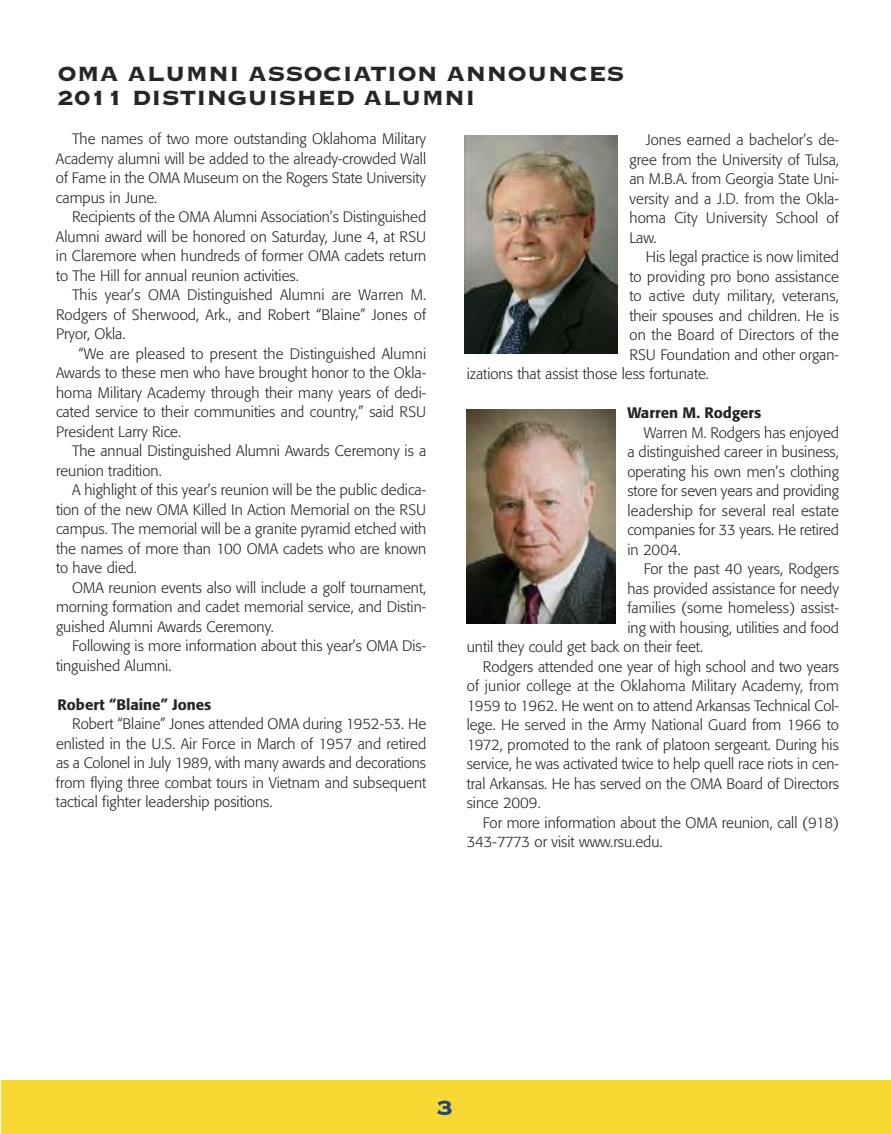
<style>
.page{position:relative;width:891px;height:1134px;background:#fff}
.page>*{position:absolute;margin:0;border:0;box-sizing:border-box;transform-origin:0 0}
.t1{font:27px/24px "Copperplate Thirty Three BC";color:#272627}
.t2{font:27px "Copperplate Thirty Three BC";color:#26457f}
.t3{font:300 15px/19.5px "Formata";color:#272627;text-align:justify}
.t4{font:500 15px "Formata";color:#272627}
</style>
<div class="page">
<div style="left:2px;top:1080px;width:889px;height:54px;background:#f8d832"></div>
<img style="left:464px;top:136px;width:153px;height:217px">
<img style="left:466px;top:410px;width:149px;height:213px">
<h1 class="t1" style="left:58px;top:59px;width:568px">OMA ALUMNI ASSOCIATION ANNOUNCES<br>2011 DISTINGUISHED ALUMNI</h1>
<p class="t3" style="left:56px;top:130px;width:372px;text-indent:16px">The names of two more outstanding Oklahoma Military Academy alumni will be added to the already-crowded Wall of Fame in the OMA Museum on the Rogers State University campus in June.</p>
<p class="t3" style="left:56px;top:208px;width:372px;text-indent:16px">Recipients of the OMA Alumni Association’s Distinguished Alumni award will be honored on Saturday, June 4, at RSU in Claremore when hundreds of former OMA cadets return to The Hill for annual reunion activities.</p>
<p class="t3" style="left:56px;top:286px;width:372px;text-indent:16px">This year’s OMA Distinguished Alumni are Warren M.<br>Rodgers of Sherwood, Ark., and Robert “Blaine” Jones of Pryor, Okla.</p>
<p class="t3" style="left:56px;top:345px;width:372px;text-indent:22px">“We are pleased to present the Distinguished Alumni Awards to these men who have brought honor to the Okla&shy;homa Military Academy through their many years of dedi&shy;cated service to their communities and country,” said RSU President Larry Rice.</p>
<p class="t3" style="left:56px;top:442px;width:372px;text-indent:16px">The annual Distinguished Alumni Awards Ceremony is a reunion tradition.</p>
<p class="t3" style="left:56px;top:481px;width:372px;text-indent:16px">A highlight of this year’s reunion will be the public dedica&shy;tion of the new OMA Killed In Action Memorial on the RSU campus. The memorial will be a granite pyramid etched with the names of more than 100 OMA cadets who are known to have died.</p>
<p class="t3" style="left:56px;top:579px;width:372px;text-indent:16px">OMA reunion events also will include a golf tournament, morning formation and cadet memorial service, and Distin&shy;guished Alumni Awards Ceremony.</p>
<p class="t3" style="left:56px;top:637px;width:372px;text-indent:16px">Following is more information about this year’s OMA Dis&shy;tinguished Alumni.</p>
<p class="t4" style="left:58px;top:698px;width:155px">Robert “Blaine” Jones</p>
<p class="t3" style="left:56px;top:715px;width:372px;text-indent:16px">Robert “Blaine” Jones attended OMA during 1952-53. He enlisted in the U.S. Air Force in March of 1957 and retired as a Colonel in July 1989, with many awards and decorations from flying three combat tours in Vietnam and subsequent tactical fighter leadership positions.</p>
<p class="t3" style="left:629px;top:131px;width:211px;text-indent:16px">Jones earned a bachelor’s de&shy;gree from the University of Tulsa, an M.B.A. from Georgia State Uni&shy;versity and a J.D. from the Okla&shy;homa City University School of Law.</p>
<p class="t3" style="left:646px;top:248px;width:195px">His legal practice is now limited</p>
<p class="t3" style="left:629px;top:268px;width:211px">to providing pro bono assistance</p>
<p class="t3" style="left:629px;top:287px;width:211px">to active duty military, veterans,</p>
<p class="t3" style="left:629px;top:307px;width:211px">their spouses and children. He is</p>
<p class="t3" style="left:629px;top:326px;width:211px">on the Board of Directors of the</p>
<p class="t3" style="left:629px;top:346px;width:211px">RSU Foundation and other organ-</p>
<p class="t3" style="left:467px;top:365px;width:244px">izations that assist those less fortunate.</p>
<p class="t4" style="left:628px;top:407px;width:135px">Warren M. Rodgers</p>
<p class="t3" style="left:628px;top:424px;width:213px;text-indent:16px">Warren M. Rodgers has enjoyed a distinguished career in business, operating his own men’s clothing store for seven years and providing leadership for several real estate companies for 33 years. He retired in 2004.</p>
<p class="t3" style="left:644px;top:560px;width:197px">For the past 40 years, Rodgers</p>
<p class="t3" style="left:628px;top:580px;width:213px">has provided assistance for needy</p>
<p class="t3" style="left:628px;top:599px;width:213px">families (some homeless) assist-</p>
<p class="t3" style="left:628px;top:619px;width:213px">ing with housing, utilities and food</p>
<p class="t3" style="left:467px;top:638px;width:238px">until they could get back on their feet.</p>
<p class="t3" style="left:483px;top:658px;width:358px">Rodgers attended one year of high school and two years</p>
<p class="t3" style="left:467px;top:677px;width:374px">of junior college at the Oklahoma Military Academy, from</p>
<p class="t3" style="left:467px;top:697px;width:374px">1959 to 1962. He went on to attend Arkansas Technical Col-</p>
<p class="t3" style="left:467px;top:716px;width:374px">lege. He served in the Army National Guard from 1966 to</p>
<p class="t3" style="left:467px;top:736px;width:374px">1972, promoted to the rank of platoon sergeant. During his</p>
<p class="t3" style="left:467px;top:755px;width:374px">service, he was activated twice to help quell race riots in cen-</p>
<p class="t3" style="left:467px;top:775px;width:374px">tral Arkansas. He has served on the OMA Board of Directors</p>
<p class="t3" style="left:467px;top:794px;width:76px">since 2009.</p>
<p class="t3" style="left:483px;top:814px;width:358px">For more information about the OMA reunion, call (918)</p>
<p class="t3" style="left:467px;top:833px;width:197px">343-7773 or visit www.rsu.edu.</p>
<h1 class="t2" style="left:437px;top:1089px;width:18px">3</h1>
</div>
